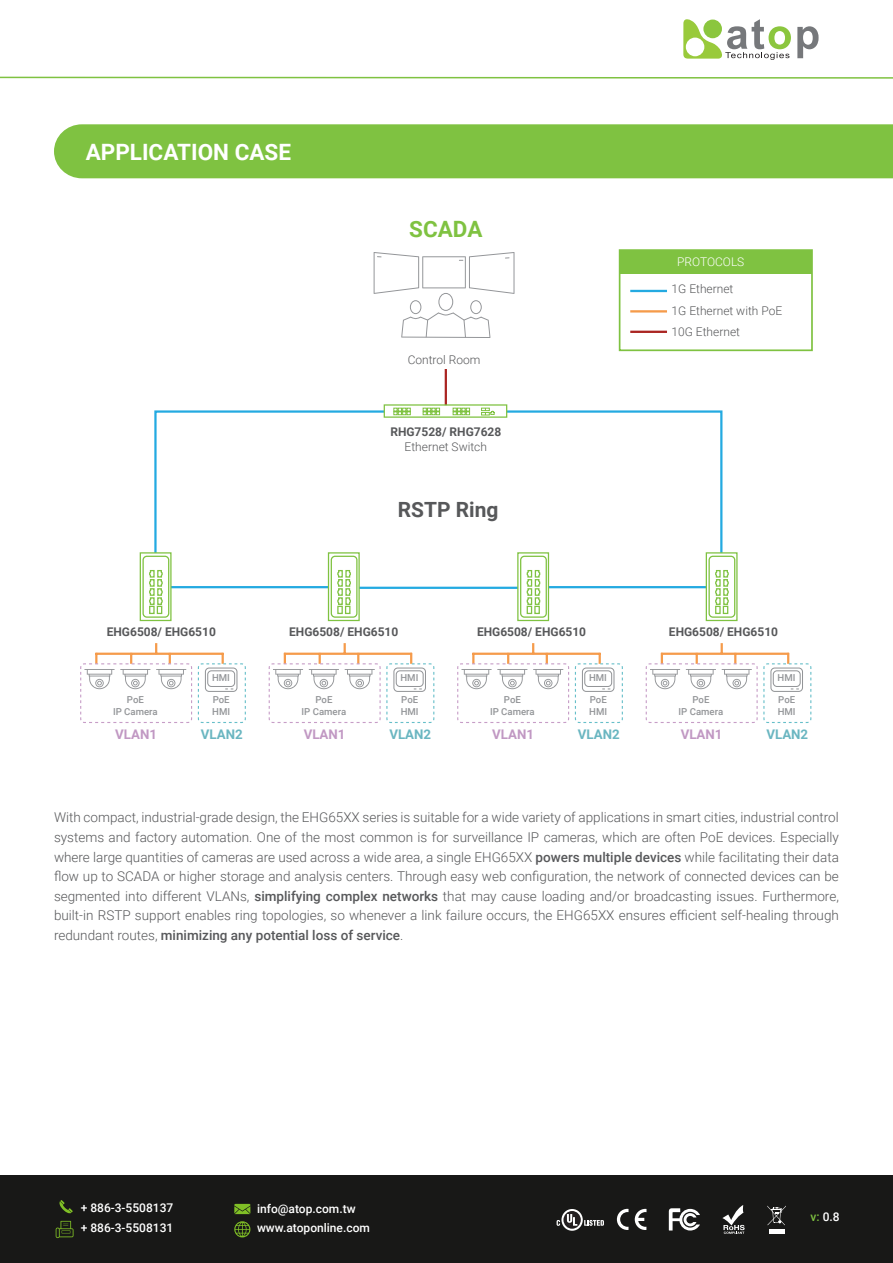
<style>
.page{position:relative;width:893px;height:1263px;background:#fff}
.page>*{position:absolute;margin:0;border:0;box-sizing:border-box;transform-origin:0 0}
.t1{font:700 22.5px "Roboto";color:#fff}
.t2{font:700 22.5px "Roboto";color:#7fc241}
.t3{font:700 21px "Roboto";color:#57585a}
.t4{font:300 13.5px/19.5px "Roboto";color:#57585a;text-align:justify}
.t5{font:700 13.35px "Roboto";color:#c198c3}
.t6{font:700 13.35px "Roboto";color:#6ab6c1}
.t7{font:700 12px "Roboto";color:#57585a}
.t8{font:500 12px/19.5px "Roboto";color:#fff}
.t9{font:300 12px/21.3px "Roboto";color:#57585a}
.t10{font:300 12px "Roboto";color:#fff}
.t11{font:500 9.6px/12px "Roboto";color:#939598}
.s1{font-weight:500}
.s2{color:#7fc241}
</style>
<div class="page">
<svg style="left:0;top:76px;width:893px;height:3px"></svg>
<div style="left:0;top:1176px;width:893px;height:87px;background:#181817"></div>
<svg style="left:635px;top:1209px;width:11px;height:21px"></svg>
<svg style="left:617px;top:1209px;width:11px;height:21px"></svg>
<svg style="left:669px;top:1208px;width:31px;height:22px"></svg>
<hr style="left:769px;top:1229px;width:15px;height:4px;background:#fff">
<svg style="left:767px;top:1205px;width:19px;height:20px"></svg>
<svg style="left:683px;top:19px;width:108px;height:41px"></svg>
<svg style="left:797px;top:26px;width:22px;height:32px"></svg>
<svg style="left:584px;top:1220px;width:20px;height:6px"></svg>
<svg style="left:561px;top:1209px;width:22px;height:22px"></svg>
<svg style="left:563px;top:1211px;width:18px;height:18px"></svg>
<svg style="left:567px;top:1214px;width:10px;height:12px"></svg>
<svg style="left:557px;top:1220px;width:3px;height:6px"></svg>
<svg style="left:722px;top:1205px;width:23px;height:29px"></svg>
<svg style="left:56px;top:1221px;width:18px;height:17px"></svg>
<svg style="left:234px;top:1204px;width:16px;height:10px"></svg>
<svg style="left:234px;top:1221px;width:16px;height:16px"></svg>
<svg style="left:59px;top:1200px;width:14px;height:13px"></svg>
<div style="left:54px;top:124px;width:839px;height:54px;background:#7fc241"></div>
<svg style="left:374px;top:252px;width:140px;height:86px"></svg>
<hr style="left:445px;top:369px;width:2px;height:36px;background:#aa2522">
<div style="left:619px;top:249px;width:194px;height:102px;border:2px solid #7fc241"></div>
<div style="left:619px;top:250px;width:193px;height:23px;background:#7fc241"></div>
<hr style="left:630px;top:331px;width:37px;height:2px;background:#aa2522">
<hr style="left:630px;top:310px;width:37px;height:3px;background:#f59b4b">
<hr style="left:630px;top:290px;width:37px;height:2px;background:#24aae1">
<svg style="left:80px;top:643px;width:166px;height:80px"></svg>
<svg style="left:268px;top:643px;width:167px;height:80px"></svg>
<svg style="left:457px;top:643px;width:166px;height:80px"></svg>
<svg style="left:645px;top:643px;width:167px;height:80px"></svg>
<svg style="left:139px;top:404px;width:599px;height:218px"></svg>
<p class="t1" style="left:86px;top:136px;width:207px">APPLICATION CASE</p>
<h1 class="t2" style="left:409px;top:214px;width:75px">SCADA</h1>
<p class="t9" style="left:408px;top:348px;width:74px">Control Room</p>
<p class="t7" style="left:390px;top:423px;width:112px">RHG7528/ RHG7628</p>
<p class="t9" style="left:405px;top:436px;width:84px">Ethernet Switch</p>
<h2 class="t3" style="left:398px;top:495px;width:102px">RSTP Ring</h2>
<p class="t10" style="left:677px;top:253px;width:69px">PROTOCOLS</p>
<p class="t9" style="left:672px;top:278px;width:112px">1G Ethernet<br>1G Ethernet with PoE<br>10G Ethernet</p>
<p class="t7" style="left:107px;top:624px;width:111px">EHG6508/ EHG6510</p>
<p class="t7" style="left:289px;top:624px;width:111px">EHG6508/ EHG6510</p>
<p class="t7" style="left:477px;top:624px;width:111px">EHG6508/ EHG6510</p>
<p class="t7" style="left:669px;top:624px;width:111px">EHG6508/ EHG6510</p>
<p class="t11" style="left:212px;top:672px;width:19px">HMI</p>
<p class="t11" style="left:212px;top:693px;width:19px">PoE<br>HMI</p>
<p class="t11" style="left:113px;top:693px;width:46px;text-align:center">PoE<br>IP Camera</p>
<p class="t5" style="left:115px;top:725px;width:43px">VLAN1</p>
<p class="t6" style="left:201px;top:725px;width:43px">VLAN2</p>
<p class="t11" style="left:400px;top:672px;width:19px">HMI</p>
<p class="t11" style="left:401px;top:693px;width:19px">PoE<br>HMI</p>
<p class="t11" style="left:302px;top:693px;width:46px;text-align:center">PoE<br>IP Camera</p>
<p class="t5" style="left:304px;top:725px;width:43px">VLAN1</p>
<p class="t6" style="left:389px;top:725px;width:43px">VLAN2</p>
<p class="t11" style="left:589px;top:672px;width:19px">HMI</p>
<p class="t11" style="left:589px;top:693px;width:19px">PoE<br>HMI</p>
<p class="t11" style="left:490px;top:693px;width:46px;text-align:center">PoE<br>IP Camera</p>
<p class="t5" style="left:492px;top:725px;width:43px">VLAN1</p>
<p class="t6" style="left:578px;top:725px;width:43px">VLAN2</p>
<p class="t11" style="left:777px;top:672px;width:19px">HMI</p>
<p class="t11" style="left:778px;top:693px;width:19px">PoE<br>HMI</p>
<p class="t11" style="left:679px;top:693px;width:46px;text-align:center">PoE<br>IP Camera</p>
<p class="t5" style="left:681px;top:725px;width:43px">VLAN1</p>
<p class="t6" style="left:766px;top:725px;width:43px">VLAN2</p>
<p class="t4" style="left:54px;top:807px;width:786px">With compact, industrial-grade design, the EHG65XX series is suitable for a wide variety of applications in smart cities, industrial control systems and factory automation. One of the most common is for surveillance IP cameras, which are often PoE devices. Especially where large quantities of cameras are used across a wide area, a single EHG65XX <span class="s1">powers multiple devices</span> while facilitating their data flow up to SCADA or higher storage and analysis centers. Through easy web configuration, the network of connected devices can be segmented into different VLANs, <span class="s1">simplifying complex networks</span> that may cause loading and/or broadcasting issues. Furthermore, built-in RSTP support enables ring topologies, so whenever a link failure occurs, the EHG65XX ensures efficient self-healing through redundant routes, <span class="s1">minimizing any potential loss of service</span>.</p>
<p class="t8" style="left:81px;top:1198px;width:94px">+ 886-3-5508137 + 886-3-5508131</p>
<p class="t8" style="left:257px;top:1198px;width:114px">info@atop.com.tw www.atoponline.com</p>
<p class="t8" style="left:811px;top:1206px;width:31px"><span class="s2">v:</span> 0.8</p>
</div>
